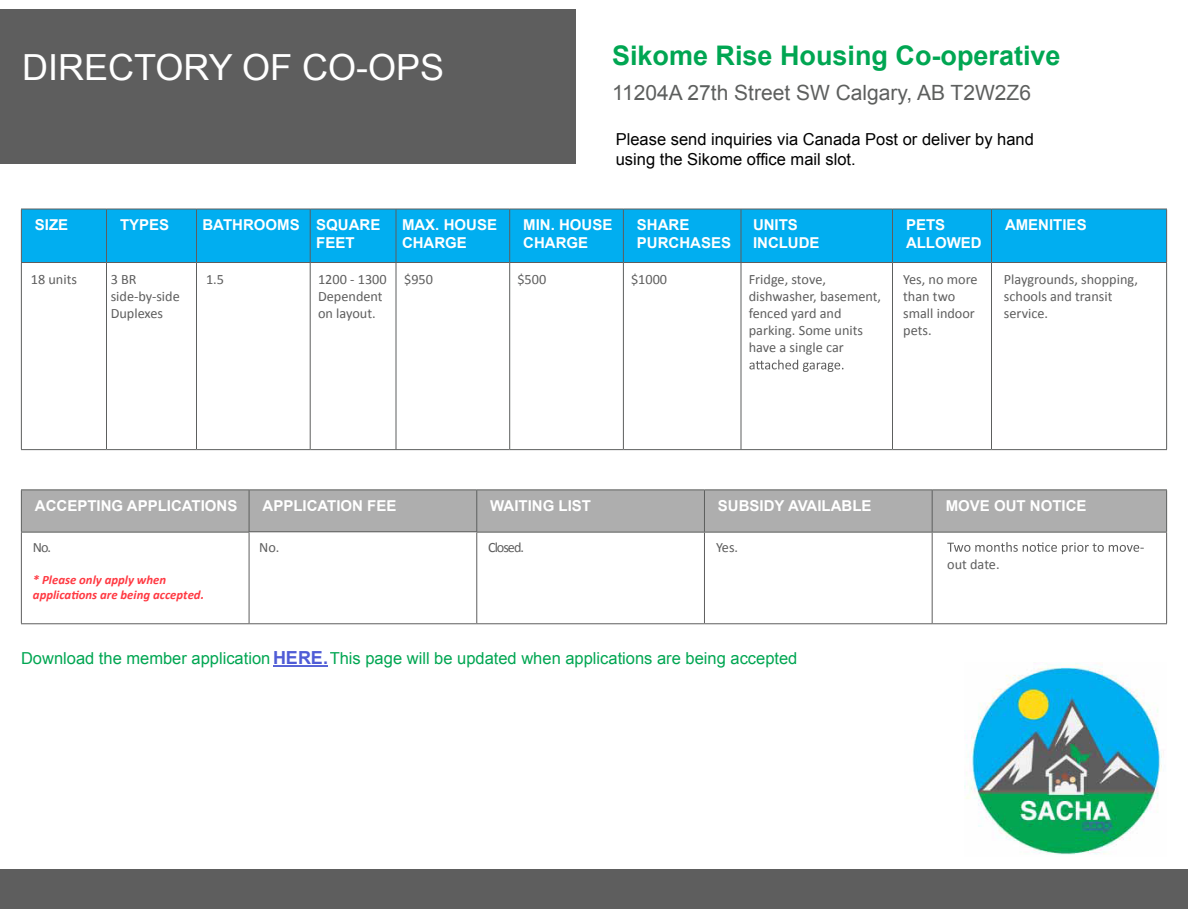
<style>
.page{position:relative;width:1188px;height:918px;background:#fff}
.page>*{position:absolute;margin:0;border:0;box-sizing:border-box;transform-origin:0 0}
.t1{font:36px "Arial";color:#fff}
.t2{font:700 27px "Arial";color:#00a652}
.t3{font:21px "Arial";color:#5d5f5e}
.t4{font:700 18px "Arial";color:#4f5cd6}
.t5{font:16.5px "Arial";color:#00a652}
.t6{font:16.5px/19.8px "Arial";color:#000}
.t7{font:700 15px/18px "Arial";color:#fff}
.t8{font:14.25px/17.1px "Calibri";color:#5e5e5e}
.t9{font:italic 700 12.75px/15.3px "Calibri";color:#ff3942}
</style>
<div class="page">
<div style="left:0;top:9px;width:576px;height:155px;background:#5e5e5e"></div>
<div style="left:0;top:869px;width:1188px;height:40px;background:#5e5e5e"></div>
<img style="left:965px;top:663px;width:197px;height:192px">
<div style="left:22px;top:210px;width:1144px;height:52px;background:#01aef0"></div>
<hr style="left:21px;top:263px;width:1px;height:186px;background:#5d5f5e">
<hr style="left:106px;top:263px;width:1px;height:186px;background:#5d5f5e">
<hr style="left:196px;top:263px;width:1px;height:186px;background:#5d5f5e">
<hr style="left:310px;top:263px;width:1px;height:186px;background:#5d5f5e">
<hr style="left:396px;top:263px;width:1px;height:186px;background:#5d5f5e">
<hr style="left:509px;top:263px;width:1px;height:186px;background:#5d5f5e">
<hr style="left:623px;top:263px;width:1px;height:186px;background:#5d5f5e">
<hr style="left:741px;top:263px;width:1px;height:186px;background:#5d5f5e">
<hr style="left:892px;top:263px;width:1px;height:186px;background:#5d5f5e">
<hr style="left:991px;top:263px;width:1px;height:186px;background:#5d5f5e">
<hr style="left:1166px;top:263px;width:1px;height:186px;background:#5d5f5e">
<hr style="left:21px;top:449px;width:85px;height:1px;background:#5d5f5e">
<hr style="left:106px;top:449px;width:90px;height:1px;background:#5d5f5e">
<hr style="left:196px;top:449px;width:114px;height:1px;background:#5d5f5e">
<hr style="left:310px;top:449px;width:86px;height:1px;background:#5d5f5e">
<hr style="left:396px;top:449px;width:114px;height:1px;background:#5d5f5e">
<hr style="left:510px;top:449px;width:113px;height:1px;background:#5d5f5e">
<hr style="left:623px;top:449px;width:118px;height:1px;background:#5d5f5e">
<hr style="left:741px;top:449px;width:151px;height:1px;background:#5d5f5e">
<hr style="left:892px;top:449px;width:100px;height:1px;background:#5d5f5e">
<hr style="left:992px;top:449px;width:175px;height:1px;background:#5d5f5e">
<hr style="left:21px;top:209px;width:85px;height:1px;background:#5e5e5e">
<hr style="left:21px;top:209px;width:1px;height:53px;background:#5e5e5e">
<hr style="left:106px;top:209px;width:90px;height:1px;background:#5e5e5e">
<hr style="left:106px;top:209px;width:1px;height:53px;background:#5e5e5e">
<hr style="left:196px;top:209px;width:114px;height:1px;background:#5e5e5e">
<hr style="left:196px;top:209px;width:1px;height:53px;background:#5e5e5e">
<hr style="left:310px;top:209px;width:86px;height:1px;background:#5e5e5e">
<hr style="left:310px;top:209px;width:1px;height:53px;background:#5e5e5e">
<hr style="left:396px;top:209px;width:114px;height:1px;background:#5e5e5e">
<hr style="left:396px;top:209px;width:1px;height:53px;background:#5e5e5e">
<hr style="left:510px;top:209px;width:113px;height:1px;background:#5e5e5e">
<hr style="left:509px;top:209px;width:1px;height:53px;background:#5e5e5e">
<hr style="left:623px;top:209px;width:118px;height:1px;background:#5e5e5e">
<hr style="left:623px;top:209px;width:1px;height:53px;background:#5e5e5e">
<hr style="left:741px;top:209px;width:151px;height:1px;background:#5e5e5e">
<hr style="left:741px;top:209px;width:1px;height:53px;background:#5e5e5e">
<hr style="left:892px;top:209px;width:100px;height:1px;background:#5e5e5e">
<hr style="left:892px;top:209px;width:1px;height:53px;background:#5e5e5e">
<hr style="left:992px;top:209px;width:175px;height:1px;background:#5e5e5e">
<hr style="left:991px;top:209px;width:1px;height:53px;background:#5e5e5e">
<hr style="left:1166px;top:209px;width:1px;height:53px;background:#5e5e5e">
<hr style="left:21px;top:262px;width:85px;height:1px;background:#5e5e5e">
<hr style="left:106px;top:262px;width:90px;height:1px;background:#5e5e5e">
<hr style="left:196px;top:262px;width:114px;height:1px;background:#5e5e5e">
<hr style="left:310px;top:262px;width:86px;height:1px;background:#5e5e5e">
<hr style="left:396px;top:262px;width:114px;height:1px;background:#5e5e5e">
<hr style="left:510px;top:262px;width:113px;height:1px;background:#5e5e5e">
<hr style="left:623px;top:262px;width:118px;height:1px;background:#5e5e5e">
<hr style="left:741px;top:262px;width:151px;height:1px;background:#5e5e5e">
<hr style="left:892px;top:262px;width:100px;height:1px;background:#5e5e5e">
<hr style="left:992px;top:262px;width:175px;height:1px;background:#5e5e5e">
<div style="left:22px;top:491px;width:1144px;height:41px;background:#aeaeae"></div>
<hr style="left:21px;top:532px;width:1px;height:91px;background:#5e5e5e">
<hr style="left:249px;top:532px;width:1px;height:91px;background:#5e5e5e">
<hr style="left:476px;top:532px;width:1px;height:91px;background:#5e5e5e">
<hr style="left:704px;top:532px;width:1px;height:91px;background:#5e5e5e">
<hr style="left:932px;top:532px;width:1px;height:91px;background:#5e5e5e">
<hr style="left:1166px;top:532px;width:1px;height:91px;background:#5e5e5e">
<hr style="left:21px;top:623px;width:228px;height:1px;background:#5e5e5e">
<hr style="left:249px;top:623px;width:228px;height:1px;background:#5e5e5e">
<hr style="left:477px;top:623px;width:227px;height:1px;background:#5e5e5e">
<hr style="left:704px;top:623px;width:228px;height:1px;background:#5e5e5e">
<hr style="left:932px;top:623px;width:235px;height:1px;background:#5e5e5e">
<hr style="left:21px;top:490px;width:228px;height:1px;background:#5d5f5e">
<hr style="left:21px;top:490px;width:1px;height:42px;background:#5d5f5e">
<hr style="left:249px;top:490px;width:228px;height:1px;background:#5d5f5e">
<hr style="left:249px;top:490px;width:1px;height:42px;background:#5d5f5e">
<hr style="left:477px;top:490px;width:227px;height:1px;background:#5d5f5e">
<hr style="left:476px;top:490px;width:1px;height:42px;background:#5d5f5e">
<hr style="left:704px;top:490px;width:228px;height:1px;background:#5d5f5e">
<hr style="left:704px;top:490px;width:1px;height:42px;background:#5d5f5e">
<hr style="left:932px;top:490px;width:235px;height:1px;background:#5d5f5e">
<hr style="left:932px;top:490px;width:1px;height:42px;background:#5d5f5e">
<hr style="left:1166px;top:490px;width:1px;height:42px;background:#5d5f5e">
<hr style="left:21px;top:532px;width:228px;height:1px;background:#5d5f5e">
<hr style="left:477px;top:532px;width:227px;height:1px;background:#5d5f5e">
<hr style="left:704px;top:532px;width:228px;height:1px;background:#5d5f5e">
<hr style="left:932px;top:532px;width:235px;height:1px;background:#5d5f5e">
<svg style="left:749px;top:360px;width:94px;height:12px"></svg>
<svg style="left:947px;top:542px;width:197px;height:12px"></svg>
<hr style="left:249px;top:531px;width:228px;height:1px;background:#5d5f5e">
<hr style="left:273px;top:665px;width:55px;height:2px;background:#4f5cd6">
<h1 class="t1" style="left:22px;top:44px;width:424px">DIRECTORY OF CO-OPS</h1>
<h2 class="t2" style="left:612px;top:37px;width:450px">Sikome Rise Housing Co-operative</h2>
<h3 class="t3" style="left:612px;top:79px;width:421px">11204A 27th Street SW Calgary, AB T2W2Z6</h3>
<p class="t6" style="left:616px;top:130px;width:420px">Please send inquiries via Canada Post or deliver by hand using the Sikome office mail slot.</p>
<p class="t7" style="left:35px;top:217px;width:35px">SIZE</p>
<p class="t7" style="left:120px;top:217px;width:51px">TYPES</p>
<p class="t7" style="left:316px;top:217px;width:66px;text-indent:-114px">BATHROOMS SQUARE<br>FEET</p>
<p class="t7" style="left:402px;top:217px;width:97px">MAX. HOUSE<br>CHARGE</p>
<p class="t7" style="left:523px;top:217px;width:91px">MIN. HOUSE<br>CHARGE</p>
<p class="t7" style="left:637px;top:217px;width:96px">SHARE<br>PURCHASES</p>
<p class="t7" style="left:753px;top:217px;width:68px">UNITS<br>INCLUDE</p>
<p class="t7" style="left:906px;top:217px;width:77px">PETS<br>ALLOWED</p>
<p class="t7" style="left:1005px;top:217px;width:83px">AMENITIES</p>
<p class="t8" style="left:31px;top:271px;width:48px">18 units</p>
<p class="t8" style="left:206px;top:271px;width:20px">1.5</p>
<p class="t8" style="left:318px;top:271px;width:70px">1200 - 1300<br>Dependent on layout.</p>
<p class="t8" style="left:404px;top:271px;width:30px">$950</p>
<p class="t8" style="left:517px;top:271px;width:30px">$500</p>
<p class="t8" style="left:631px;top:271px;width:38px">$1000</p>
<p class="t8" style="left:749px;top:271px;width:134px">Fridge, stove, dishwasher, basement, fenced yard and parking. Some units have a single car</p>
<p class="t8" style="left:1004px;top:271px;width:136px">Playgrounds, shopping, schools and transit service.</p>
<p class="t8" style="left:111px;top:271px;width:71px">3 BR side-by-side<br>Duplexes</p>
<p class="t8" style="left:903px;top:271px;width:76px">Yes, no more than two small indoor pets.</p>
<p class="t7" style="left:35px;top:497px;width:204px">ACCEPTING APPLICATIONS</p>
<p class="t7" style="left:263px;top:497px;width:135px">APPLICATION FEE</p>
<p class="t7" style="left:490px;top:497px;width:102px">WAITING LIST</p>
<p class="t7" style="left:718px;top:497px;width:155px">SUBSIDY AVAILABLE</p>
<p class="t7" style="left:946px;top:497px;width:142px">MOVE OUT NOTICE</p>
<p class="t8" style="left:33px;top:538px;width:20px">No.</p>
<p class="t9" style="left:33px;top:572px;width:173px">* Please only apply when applications are being accepted.</p>
<p class="t8" style="left:259px;top:538px;width:22px">No.</p>
<p class="t8" style="left:488px;top:538px;width:37px">Closed.</p>
<p class="t8" style="left:716px;top:538px;width:24px">Yes.</p>
<p class="t4" style="left:273px;top:645px;width:57px">HERE.</p>
<p class="t5" style="left:21px;top:647px;width:778px">Download the member application HERE. This page will be updated when applications are being accepted</p>
<p class="t8" style="left:947px;top:556px;width:54px">out date.</p>
</div>
